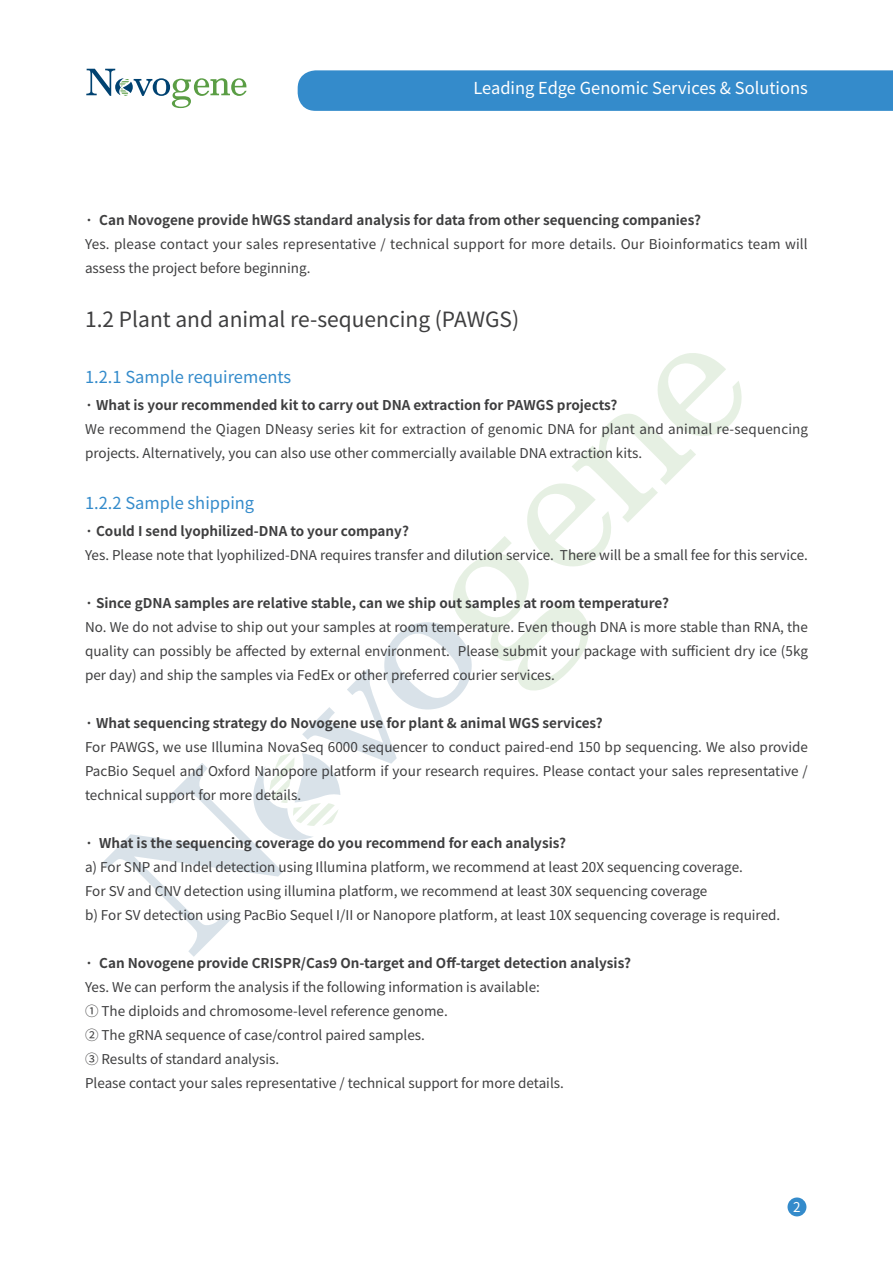
<style>
.page{position:relative;width:893px;height:1263px;background:#fff}
.page>*{position:absolute;margin:0;border:0;box-sizing:border-box;transform-origin:0 0}
.t1{font:21px "Source Han Sans SC";color:#3e3e3f}
.t2{font:16.5px "Source Han Sans SC";color:#348bcb}
.t3{font:16.5px "Source Han Sans SC";color:#fff}
.t4{font:13.5px/24px "Source Han Sans SC";color:#3e3e3f}
.t5{font:700 13.5px "Source Han Sans SC";color:#3e3e3f}
.t6{font:13.5px "Source Han Sans SC";color:#fff}
</style>
<div class="page">
<div style="left:787px;top:1197px;width:19px;height:19px;background:#348bcb;border-radius:50%"></div>
<svg style="left:86px;top:69px;width:161px;height:39px"></svg>
<svg style="left:102px;top:353px;width:640px;height:604px"></svg>
<div style="left:298px;top:70px;width:595px;height:41px;background:#348bcb"></div>
<p class="t3" style="left:473px;top:79px;width:336px">Leading Edge Genomic Services &amp; Solutions</p>
<p class="t5" style="left:85px;top:212px;width:617px">· Can Novogene provide hWGS standard analysis for data from other sequencing companies?</p>
<p class="t4" style="left:85px;top:232px;width:724px">Yes. please contact your sales representative / technical support for more details. Our Bioinformatics team will assess the project before beginning.</p>
<h1 class="t1" style="left:85px;top:308px;width:436px">1.2 Plant and animal re-sequencing (PAWGS)</h1>
<p class="t2" style="left:85px;top:368px;width:208px">1.2.1 Sample requirements</p>
<p class="t5" style="left:85px;top:397px;width:534px">· What is your recommended kit to carry out DNA extraction for PAWGS projects?</p>
<p class="t4" style="left:85px;top:417px;width:725px">We recommend the Qiagen DNeasy series kit for extraction of genomic DNA for plant and animal re-sequencing projects. Alternatively, you can also use other commercially available DNA extraction kits.</p>
<p class="t2" style="left:85px;top:493px;width:171px">1.2.2 Sample shipping</p>
<p class="t5" style="left:85px;top:523px;width:325px">· Could I send lyophilized-DNA to your company?</p>
<p class="t4" style="left:85px;top:543px;width:724px">Yes. Please note that lyophilized-DNA requires transfer and dilution service. There will be a small fee for this service.</p>
<p class="t5" style="left:85px;top:595px;width:586px">· Since gDNA samples are relative stable, can we ship out samples at room temperature?</p>
<p class="t4" style="left:85px;top:615px;width:724px;text-align:justify">No. We do not advise to ship out your samples at room temperature. Even though DNA is more stable than RNA, the quality can possibly be affected by external environment. Please submit your package with sufficient dry ice (5kg per day) and ship the samples via FedEx or other preferred courier services.</p>
<p class="t5" style="left:85px;top:715px;width:519px">· What sequencing strategy do Novogene use for plant &amp; animal WGS services?</p>
<p class="t4" style="left:85px;top:735px;width:724px;text-align:justify">For PAWGS, we use Illumina NovaSeq 6000 sequencer to conduct paired-end 150 bp sequencing. We also provide PacBio Sequel and Oxford Nanopore platform if your research requires. Please contact your sales representative / technical support for more details.</p>
<p class="t5" style="left:85px;top:835px;width:483px">· What is the sequencing coverage do you recommend for each analysis?</p>
<p class="t4" style="left:85px;top:855px;width:697px">a) For SNP and Indel detection using Illumina platform, we recommend at least 20X sequencing coverage.<br>For SV and CNV detection using illumina platform, we recommend at least 30X sequencing coverage<br>b) For SV detection using PacBio Sequel I/II or Nanopore platform, at least 10X sequencing coverage is required.</p>
<p class="t5" style="left:85px;top:955px;width:547px">· Can Novogene provide CRISPR/Cas9 On-target and Off-target detection analysis?</p>
<p class="t4" style="left:85px;top:975px;width:480px">Yes. We can perform the analysis if the following information is available:<br>① The diploids and chromosome-level reference genome.<br>② The gRNA sequence of case/control paired samples.<br>③ Results of standard analysis.<br>Please contact your sales representative / technical support for more details.</p>
<p class="t6" style="left:793px;top:1199px;width:9px">2</p>
</div>
